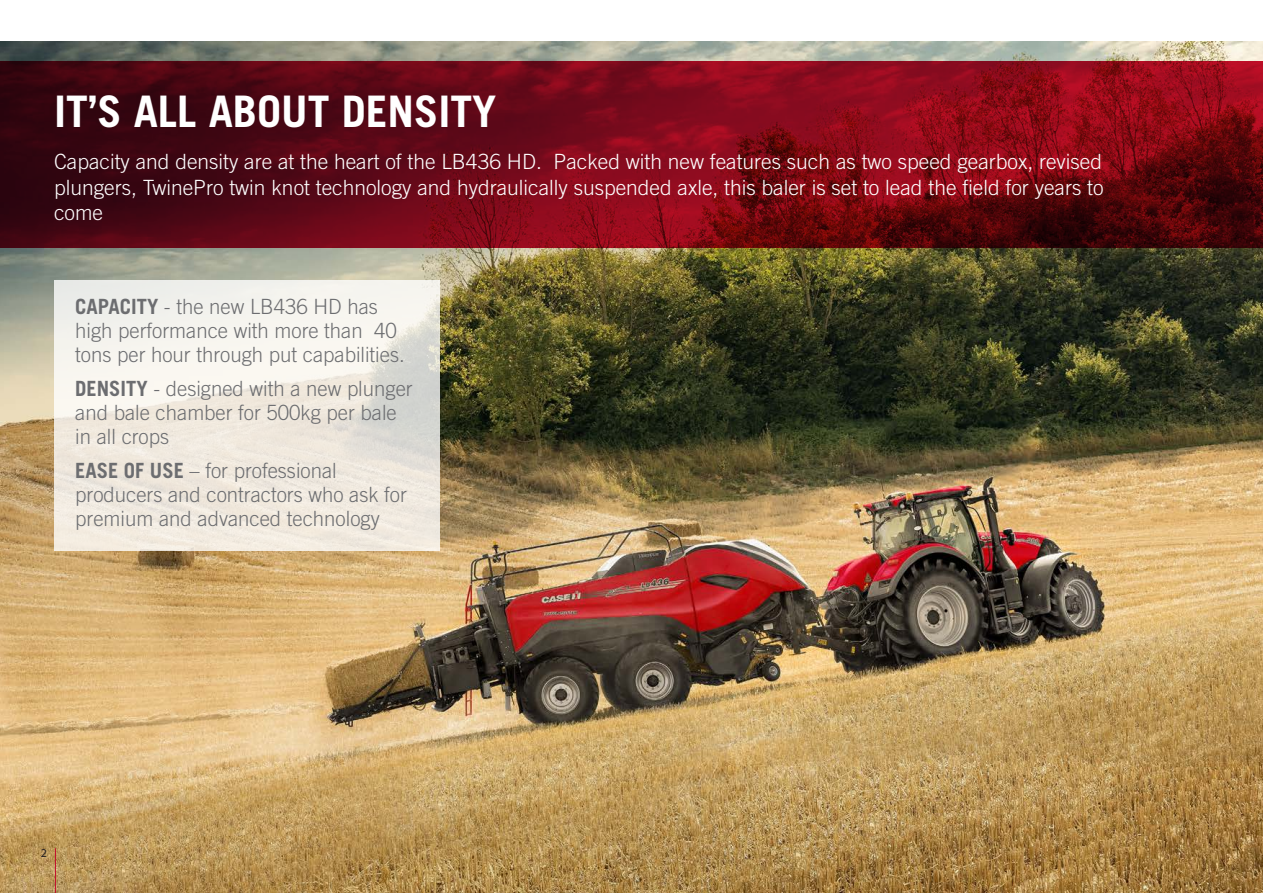
<style>
.page{position:relative;width:1263px;height:893px;background:#fff}
.page>*{position:absolute;margin:0;border:0;box-sizing:border-box;transform-origin:0 0}
.NEW_BODY{font:700 43.5px "Trade Gothic LT Std";color:#fff}
.NEW_BODY-2{font:300 21px/24px "Trade Gothic LT Std";color:#6c6d70}
.NEW_BODY-3{font:300 21px/25.2px "Trade Gothic LT Std";color:#fff;text-align:justify}
.t1{font:12px "Myriad Pro";color:#231f20}
.s1{font-weight:700}
</style>
<div class="page">
<img style="left:0;top:41px;width:1263px;height:852px">
<svg style="left:0;top:62px;width:1263px;height:186px;background:#690815"></svg>
<svg style="left:54px;top:281px;width:385px;height:270px;fill:#f2ece2"></svg>
<hr style="left:55px;top:848px;width:1px;height:45px;background:#c3102e">
<p class="NEW_BODY" style="left:54px;top:85px;width:444px">IT’S ALL ABOUT DENSITY</p>
<p class="NEW_BODY-3" style="left:54px;top:149px;width:1051px">Capacity and density are at the heart of the LB436 HD. Packed with new features such as two speed gearbox, revised plungers, TwinePro twin knot technology and hydraulically suspended axle, this baler is set to lead the field for years to come</p>
<p class="NEW_BODY-2" style="left:75px;top:294px;width:331px"><span class="s1">CAPACITY</span> - the new LB436 HD has high performance with more than 40 tons per hour through put capabilities.</p>
<p class="NEW_BODY-2" style="left:75px;top:376px;width:339px"><span class="s1">DENSITY</span> - designed with a new plunger and bale chamber for 500kg per bale in all crops</p>
<p class="NEW_BODY-2" style="left:75px;top:459px;width:333px"><span class="s1">EASE OF USE</span> – for professional producers and contractors who ask for premium and advanced technology</p>
<p class="t1" style="left:41px;top:846px;width:8px">2</p>
</div>
